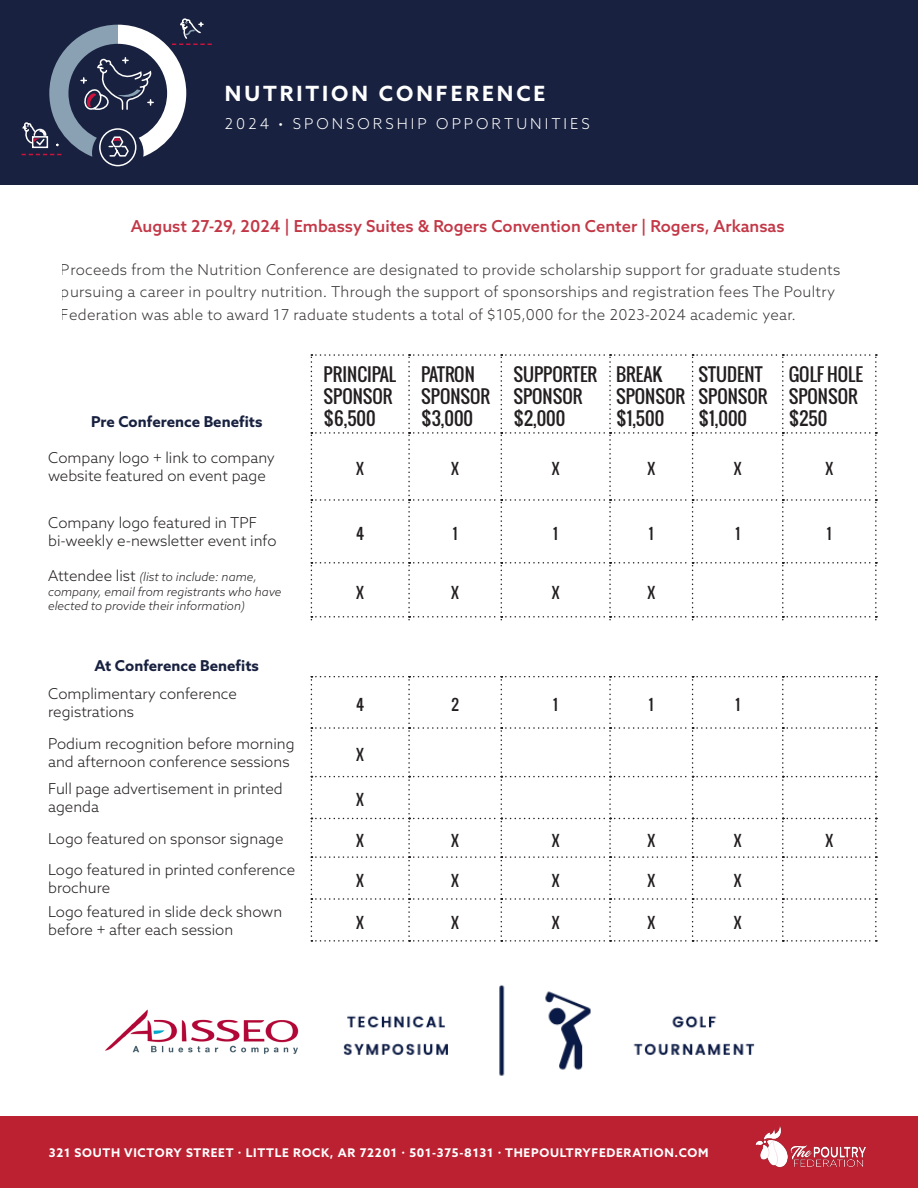
<style>
.page{position:relative;width:918px;height:1188px;background:#fff}
.page>*{position:absolute;margin:0;border:0;box-sizing:border-box;transform-origin:0 0}
.t1{font:700 21px "Azo Sans";letter-spacing:.14em;color:#fff}
.t2{font:18px "Oswald";color:#231f20}
.t3{font:500 16.5px "Azo Sans";color:#bc2132}
.t4{font:300 15px/18px "Azo Sans";color:#231f20}
.t5{font:300 15px/22.5px "Azo Sans";letter-spacing:.02em;color:#231f20}
.t6{font:700 15px "Azo Sans";color:#18213f}
.t7{font:15px "Oswald";color:#231f20}
.t8{font:300 15px "Azo Sans";letter-spacing:.2em;color:#fff}
.t9{font:italic 300 12px/14.4px "Azo Sans";color:#231f20}
.t10{font:700 12px "Azo Sans";letter-spacing:.06em;color:#fff}
.s1{font-weight:700}
.s2{font-style:normal;font-size:15px}
</style>
<div class="page">
<div style="left:0;top:0;width:918px;height:185px;background:#18213f"></div>
<div style="left:99px;top:128px;width:37px;height:38px;border:2px solid #fff;border-radius:50%"></div>
<svg style="left:22px;top:18px;width:190px;height:139px"></svg>
<svg style="left:311px;top:354px;width:566px;height:588px"></svg>
<div style="left:309px;top:621px;width:568px;height:55px;background:#fff"></div>
<div style="left:0;top:1116px;width:918px;height:72px;background:#bc2132"></div>
<img style="left:755px;top:1126px;width:111px;height:42px">
<img style="left:343px;top:985px;width:412px;height:91px">
<img style="left:105px;top:1009px;width:194px;height:45px">
<p class="t1" style="left:225px;top:79px;width:322px">NUTRITION CONFERENCE</p>
<p class="t8" style="left:225px;top:113px;width:366px">2024 <span class="s1">·</span> SPONSORSHIP OPPORTUNITIES</p>
<p class="t3" style="left:131px;top:215px;width:655px">August 27-29, 2024 | Embassy Suites &amp; Rogers Convention Center | Rogers, Arkansas</p>
<p class="t5" style="left:61px;top:258px;width:781px">Proceeds from the Nutrition Conference are designated to provide scholarship support for graduate students pursuing a career in poultry nutrition. Through the support of sponsorships and registration fees The Poultry<br>Federation was able to award 17 raduate students a total of $105,000 for the 2023-2024 academic year.</p>
<p class="t6" style="left:91px;top:412px;width:173px">Pre Conference Benefits</p>
<p class="t2" style="left:324px;top:361px;width:74px">PRINCIPAL</p>
<p class="t2" style="left:324px;top:383px;width:71px">SPONSOR</p>
<p class="t2" style="left:324px;top:404px;width:54px">$6,500</p>
<p class="t2" style="left:421px;top:361px;width:55px">PATRON</p>
<p class="t2" style="left:421px;top:383px;width:71px">SPONSOR</p>
<p class="t2" style="left:421px;top:404px;width:53px">$3,000</p>
<p class="t2" style="left:513px;top:361px;width:85px">SUPPORTER</p>
<p class="t2" style="left:513px;top:383px;width:71px">SPONSOR</p>
<p class="t2" style="left:513px;top:404px;width:53px">$2,000</p>
<p class="t2" style="left:616px;top:361px;width:48px">BREAK</p>
<p class="t2" style="left:616px;top:383px;width:71px">SPONSOR</p>
<p class="t2" style="left:616px;top:404px;width:50px">$1,500</p>
<p class="t2" style="left:699px;top:361px;width:65px">STUDENT</p>
<p class="t2" style="left:699px;top:383px;width:71px">SPONSOR</p>
<p class="t2" style="left:699px;top:404px;width:50px">$1,000</p>
<p class="t2" style="left:789px;top:361px;width:76px">GOLF HOLE</p>
<p class="t2" style="left:789px;top:383px;width:71px">SPONSOR</p>
<p class="t2" style="left:789px;top:404px;width:40px">$250</p>
<p class="t4" style="left:48px;top:449px;width:228px">Company logo + link to company website featured on event page</p>
<p class="t7" style="left:356px;top:458px;width:9px">X</p>
<p class="t7" style="left:451px;top:458px;width:9px">X</p>
<p class="t7" style="left:552px;top:458px;width:9px">X</p>
<p class="t7" style="left:647px;top:458px;width:9px">X</p>
<p class="t7" style="left:734px;top:458px;width:9px">X</p>
<p class="t7" style="left:825px;top:458px;width:9px">X</p>
<p class="t4" style="left:48px;top:514px;width:230px">Company logo featured in TPF bi-weekly e-newsletter event info</p>
<p class="t7" style="left:356px;top:522px;width:9px">4</p>
<p class="t7" style="left:453px;top:522px;width:6px">1</p>
<p class="t7" style="left:553px;top:522px;width:6px">1</p>
<p class="t7" style="left:649px;top:522px;width:6px">1</p>
<p class="t7" style="left:735px;top:522px;width:6px">1</p>
<p class="t7" style="left:827px;top:522px;width:6px">1</p>
<p class="t9" style="left:48px;top:570px;width:210px"><span class="s2">Attendee list</span> (list to include: name,</p>
<p class="t9" style="left:48px;top:584px;width:235px">company, email from registrants who have elected to provide their information)</p>
<p class="t7" style="left:356px;top:581px;width:9px">X</p>
<p class="t7" style="left:451px;top:581px;width:9px">X</p>
<p class="t7" style="left:552px;top:581px;width:9px">X</p>
<p class="t7" style="left:647px;top:581px;width:9px">X</p>
<p class="t6" style="left:95px;top:655px;width:166px">At Conference Benefits</p>
<p class="t4" style="left:48px;top:685px;width:190px">Complimentary conference registrations</p>
<p class="t7" style="left:356px;top:693px;width:9px">4</p>
<p class="t7" style="left:451px;top:693px;width:9px">2</p>
<p class="t7" style="left:553px;top:693px;width:6px">1</p>
<p class="t7" style="left:649px;top:693px;width:6px">1</p>
<p class="t7" style="left:735px;top:693px;width:6px">1</p>
<p class="t4" style="left:48px;top:735px;width:248px">Podium recognition before morning and afternoon conference sessions</p>
<p class="t7" style="left:356px;top:743px;width:9px">X</p>
<p class="t4" style="left:48px;top:780px;width:236px">Full page advertisement in printed agenda</p>
<p class="t7" style="left:356px;top:789px;width:9px">X</p>
<p class="t4" style="left:48px;top:829px;width:237px">Logo featured on sponsor signage</p>
<p class="t7" style="left:356px;top:829px;width:9px">X</p>
<p class="t7" style="left:451px;top:829px;width:9px">X</p>
<p class="t7" style="left:552px;top:829px;width:9px">X</p>
<p class="t7" style="left:647px;top:829px;width:9px">X</p>
<p class="t7" style="left:734px;top:829px;width:9px">X</p>
<p class="t7" style="left:825px;top:829px;width:9px">X</p>
<p class="t4" style="left:48px;top:860px;width:249px">Logo featured in printed conference brochure</p>
<p class="t7" style="left:356px;top:869px;width:9px">X</p>
<p class="t7" style="left:451px;top:869px;width:9px">X</p>
<p class="t7" style="left:552px;top:869px;width:9px">X</p>
<p class="t7" style="left:647px;top:869px;width:9px">X</p>
<p class="t7" style="left:734px;top:869px;width:9px">X</p>
<p class="t4" style="left:48px;top:902px;width:236px">Logo featured in slide deck shown before + after each session</p>
<p class="t7" style="left:356px;top:911px;width:9px">X</p>
<p class="t7" style="left:451px;top:911px;width:9px">X</p>
<p class="t7" style="left:552px;top:911px;width:9px">X</p>
<p class="t7" style="left:647px;top:911px;width:9px">X</p>
<p class="t7" style="left:734px;top:911px;width:9px">X</p>
<p class="t10" style="left:49px;top:1144px;width:661px">321 SOUTH VICTORY STREET · LITTLE ROCK, AR 72201 · 501-375-8131 · THEPOULTRYFEDERATION.COM</p>
</div>
